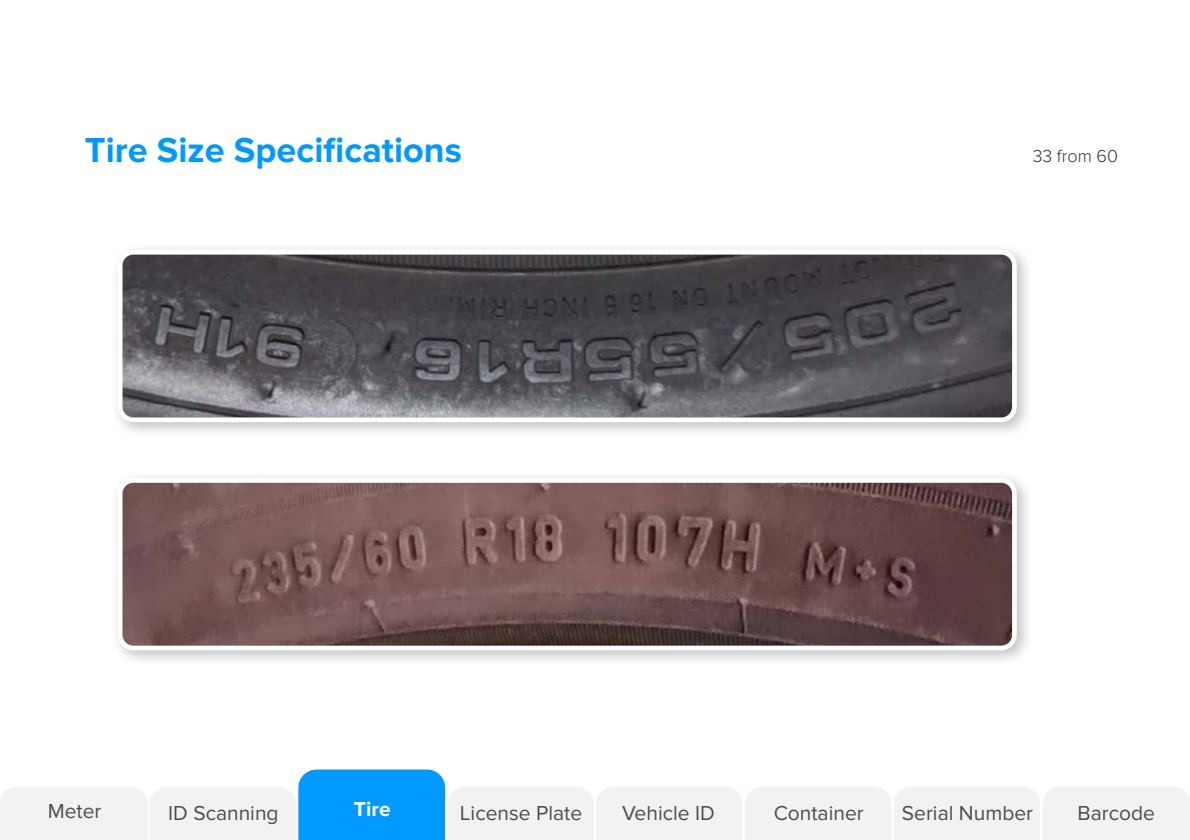
<style>
.page{position:relative;width:1190px;height:840px;background:#fff}
.page>*{position:absolute;margin:0;border:0;box-sizing:border-box;transform-origin:0 0}
.t1{font:700 36px "Proxima Nova";color:#09f}
.t2{font:21px "Proxima Nova";color:#4d4d4d}
.t3{font:700 21px "Proxima Nova";color:#fff}
.t4{font:300 18px "Proxima Nova";color:#333}
</style>
<div class="page">
<div style="left:110px;top:242px;width:924px;height:198px;background:#000;opacity:.25"></div>
<img style="left:120px;top:252px;width:894px;height:168px">
<div style="left:118px;top:250px;width:899px;height:172px;border:5px solid #fff;border-radius:13px"></div>
<div style="left:110px;top:470px;width:924px;height:198px;background:#000;opacity:.25"></div>
<img style="left:120px;top:480px;width:894px;height:168px">
<div style="left:118px;top:478px;width:899px;height:172px;border:5px solid #fff;border-radius:13px"></div>
<svg style="left:0;top:769px;width:1190px;height:71px"></svg>
<h1 class="t1" style="left:85px;top:129px;width:379px">Tire Size Specifications</h1>
<p class="t4" style="left:1033px;top:146px;width:87px">33 from 60</p>
<p class="t2" style="left:48px;top:799px;width:55px">Meter</p>
<p class="t2" style="left:168px;top:801px;width:112px">ID Scanning</p>
<p class="t3" style="left:354px;top:796px;width:38px">Tire</p>
<p class="t2" style="left:460px;top:801px;width:124px">License Plate</p>
<p class="t2" style="left:622px;top:801px;width:94px">Vehicle ID</p>
<p class="t2" style="left:774px;top:801px;width:92px">Container</p>
<p class="t2" style="left:902px;top:801px;width:133px">Serial Number</p>
<p class="t2" style="left:1078px;top:801px;width:79px">Barcode</p>
</div>
